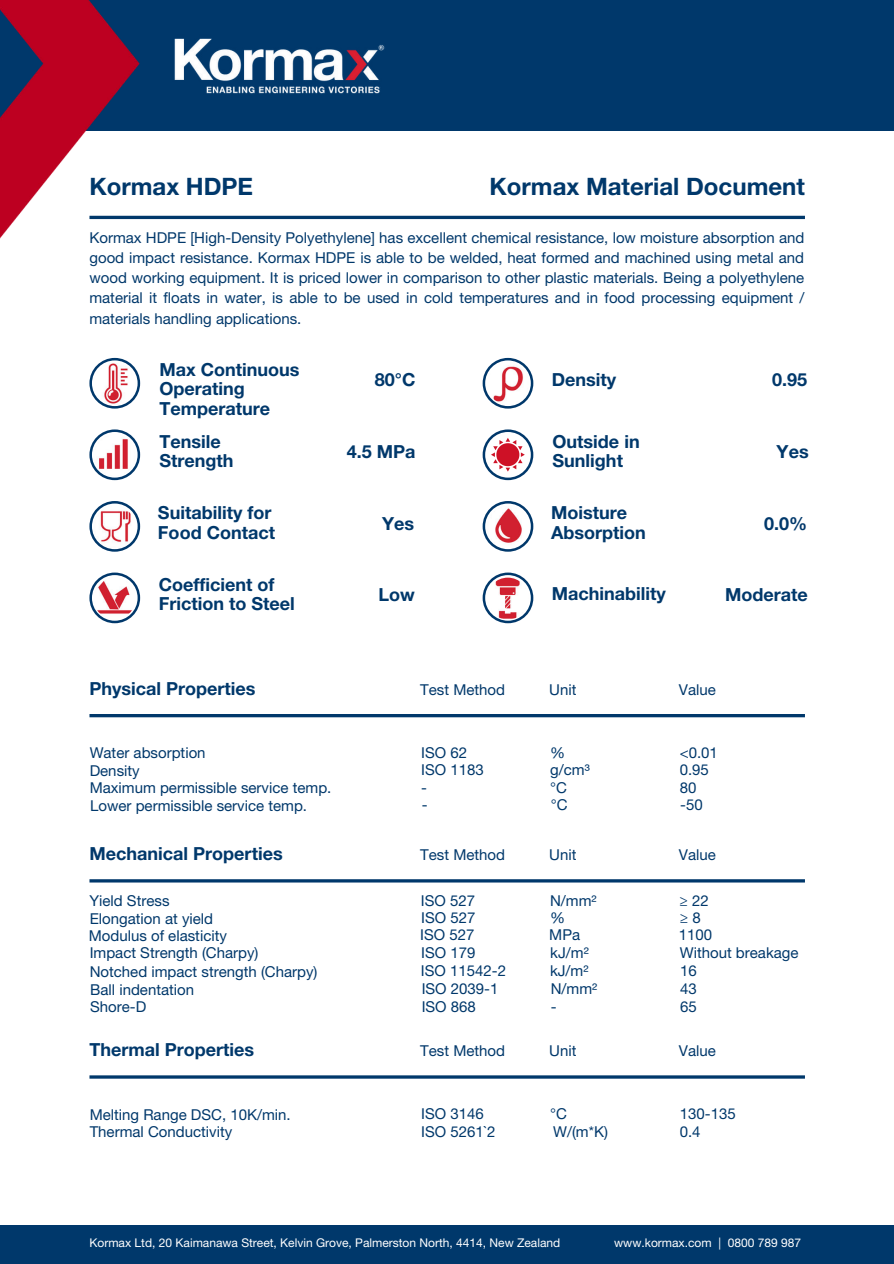
<style>
.page{position:relative;width:894px;height:1264px;background:#fff}
.page>*{position:absolute;margin:0;border:0;box-sizing:border-box;transform-origin:0 0}
.t1{font:700 24px "Helvetica Neue LT Std";color:#00386b}
.t2{font:700 18px/19.2px "Helvetica Neue LT Std";color:#00386b}
.t3{font:15px/20.2px "Helvetica Neue LT Std";color:#00386b;text-align:justify}
.t4{font:12px "Helvetica Neue LT Std";color:#fff}
</style>
<div class="page">
<div style="left:0;top:0;width:893px;height:131px;background:#00386b"></div>
<div style="left:0;top:1225px;width:893px;height:38px;background:#00386b"></div>
<img style="left:0;top:0;width:140px;height:239px">
<hr style="left:89px;top:216px;width:715px;height:3px;background:#00386b">
<svg style="left:482px;top:429px;width:51px;height:51px"></svg>
<svg style="left:89px;top:358px;width:51px;height:50px"></svg>
<img style="left:94px;top:363px;width:41px;height:42px;border-radius:50%">
<svg style="left:482px;top:358px;width:51px;height:50px"></svg>
<img style="left:486px;top:363px;width:42px;height:42px;border-radius:50%">
<svg style="left:89px;top:429px;width:51px;height:51px"></svg>
<img style="left:94px;top:434px;width:41px;height:42px;border-radius:50%">
<svg style="left:89px;top:501px;width:51px;height:50px"></svg>
<img style="left:94px;top:506px;width:41px;height:42px;border-radius:50%">
<svg style="left:482px;top:501px;width:51px;height:50px"></svg>
<img style="left:486px;top:506px;width:42px;height:42px;border-radius:50%">
<svg style="left:89px;top:572px;width:51px;height:51px"></svg>
<img style="left:94px;top:577px;width:41px;height:42px;border-radius:50%">
<svg style="left:482px;top:572px;width:51px;height:51px"></svg>
<img style="left:486px;top:577px;width:42px;height:42px;border-radius:50%">
<img style="left:174px;top:38px;width:211px;height:56px">
<hr style="left:89px;top:714px;width:715px;height:3px;background:#00386b">
<svg style="left:89px;top:879px;width:715px;height:3px;background:#134676"></svg>
<svg style="left:89px;top:1075px;width:715px;height:3px;background:#1f507c"></svg>
<h1 class="t1" style="left:89px;top:171px;width:165px">Kormax HDPE</h1>
<p class="t3" style="left:89px;top:227px;width:716px">Kormax HDPE [High-Density Polyethylene] has excellent chemical resistance, low moisture absorption and good impact resistance. Kormax HDPE is able to be welded, heat formed and machined using metal and wood working equipment. It is priced lower in comparison to other plastic materials. Being a polyethylene material it floats in water, is able to be used in cold temperatures and in food processing equipment / materials handling applications.</p>
<h1 class="t1" style="left:489px;top:171px;width:317px">Kormax Material Document</h1>
<p class="t2" style="left:159px;top:360px;width:142px">Max Continuous<br>Operating<br>Temperature</p>
<p class="t2" style="left:375px;top:370px;width:42px">80°C</p>
<p class="t2" style="left:551px;top:369px;width:66px">Density</p>
<p class="t2" style="left:772px;top:370px;width:37px">0.95</p>
<p class="t2" style="left:159px;top:431px;width:76px">Tensile<br>Strength</p>
<p class="t2" style="left:346px;top:441px;width:70px">4.5 MPa</p>
<p class="t2" style="left:552px;top:431px;width:89px">Outside in<br>Sunlight</p>
<p class="t2" style="left:776px;top:441px;width:34px">Yes</p>
<p class="t2" style="left:158px;top:503px;width:119px">Suitability for<br>Food Contact</p>
<p class="t2" style="left:382px;top:513px;width:34px">Yes</p>
<p class="t2" style="left:551px;top:503px;width:96px">Moisture<br>Absorption</p>
<p class="t2" style="left:764px;top:513px;width:45px">0.0%</p>
<p class="t2" style="left:159px;top:574px;width:138px">Coefficient of<br>Friction to Steel</p>
<p class="t2" style="left:378px;top:584px;width:38px">Low</p>
<p class="t2" style="left:551px;top:584px;width:116px">Machinability</p>
<p class="t2" style="left:725px;top:584px;width:84px">Moderate</p>
<p class="t2" style="left:89px;top:678px;width:168px">Physical Properties</p>
<p class="t3" style="left:420px;top:679px;width:86px">Test Method</p>
<p class="t3" style="left:549px;top:679px;width:29px">Unit</p>
<p class="t3" style="left:678px;top:679px;width:38px">Value</p>
<p class="t3" style="left:90px;top:742px;width:117px">Water absorption</p>
<p class="t3" style="left:421px;top:742px;width:47px">ISO 62</p>
<p class="t3" style="left:550px;top:742px;width:17px">%</p>
<p class="t3" style="left:679px;top:742px;width:40px">&lt;0.01</p>
<p class="t3" style="left:90px;top:760px;width:52px">Density</p>
<p class="t3" style="left:421px;top:759px;width:64px">ISO 1183</p>
<p class="t3" style="left:550px;top:759px;width:41px">g/cm³</p>
<p class="t3" style="left:679px;top:759px;width:31px">0.95</p>
<p class="t3" style="left:90px;top:777px;width:243px">Maximum permissible service temp.</p>
<p class="t3" style="left:421px;top:777px;width:7px">-</p>
<p class="t3" style="left:550px;top:777px;width:18px">°C</p>
<p class="t3" style="left:679px;top:777px;width:18px">80</p>
<p class="t3" style="left:90px;top:794px;width:218px">Lower permissible service temp.</p>
<p class="t3" style="left:421px;top:794px;width:7px">-</p>
<p class="t3" style="left:550px;top:794px;width:18px">°C</p>
<p class="t3" style="left:680px;top:794px;width:24px">-50</p>
<p class="t2" style="left:89px;top:843px;width:195px">Mechanical Properties</p>
<p class="t3" style="left:89px;top:890px;width:82px">Yield Stress</p>
<p class="t3" style="left:421px;top:890px;width:56px">ISO 527</p>
<p class="t3" style="left:550px;top:890px;width:48px">N/mm²</p>
<p class="t3" style="left:679px;top:890px;width:31px">≥ 22</p>
<p class="t3" style="left:90px;top:908px;width:125px">Elongation at yield</p>
<p class="t3" style="left:421px;top:907px;width:56px">ISO 527</p>
<p class="t3" style="left:550px;top:907px;width:17px">%</p>
<p class="t3" style="left:679px;top:907px;width:22px">≥ 8</p>
<p class="t3" style="left:420px;top:844px;width:86px">Test Method</p>
<p class="t3" style="left:549px;top:844px;width:29px">Unit</p>
<p class="t3" style="left:678px;top:844px;width:38px">Value</p>
<p class="t3" style="left:89px;top:925px;width:140px">Modulus of elasticity</p>
<p class="t3" style="left:420px;top:924px;width:56px">ISO 527</p>
<p class="t3" style="left:549px;top:924px;width:32px">MPa</p>
<p class="t3" style="left:678px;top:924px;width:35px">1100</p>
<p class="t3" style="left:90px;top:942px;width:170px">Impact Strength (Charpy)</p>
<p class="t3" style="left:421px;top:942px;width:56px">ISO 179</p>
<p class="t3" style="left:550px;top:942px;width:40px">kJ/m²</p>
<p class="t3" style="left:679px;top:942px;width:120px">Without breakage</p>
<p class="t3" style="left:90px;top:961px;width:229px">Notched impact strength (Charpy)</p>
<p class="t3" style="left:680px;top:960px;width:18px">16</p>
<p class="t3" style="left:421px;top:960px;width:87px">ISO 11542-2</p>
<p class="t3" style="left:550px;top:960px;width:40px">kJ/m²</p>
<p class="t3" style="left:90px;top:979px;width:105px">Ball indentation</p>
<p class="t3" style="left:421px;top:978px;width:78px">ISO 2039-1</p>
<p class="t3" style="left:550px;top:978px;width:48px">N/mm²</p>
<p class="t3" style="left:680px;top:978px;width:18px">43</p>
<p class="t3" style="left:90px;top:996px;width:58px">Shore-D</p>
<p class="t3" style="left:421px;top:996px;width:56px">ISO 868</p>
<p class="t3" style="left:550px;top:996px;width:7px">-</p>
<p class="t3" style="left:680px;top:996px;width:18px">65</p>
<p class="t2" style="left:89px;top:1039px;width:166px">Thermal Properties</p>
<p class="t3" style="left:420px;top:1040px;width:86px">Test Method</p>
<p class="t3" style="left:549px;top:1040px;width:29px">Unit</p>
<p class="t3" style="left:678px;top:1040px;width:38px">Value</p>
<p class="t3" style="left:90px;top:1104px;width:202px">Melting Range DSC, 10K/min.</p>
<p class="t3" style="left:421px;top:1103px;width:64px">ISO 3146</p>
<p class="t3" style="left:550px;top:1103px;width:18px">°C</p>
<p class="t3" style="left:679px;top:1103px;width:57px">130-135</p>
<p class="t3" style="left:90px;top:1121px;width:144px">Thermal Conductivity</p>
<p class="t3" style="left:421px;top:1120px;width:76px">ISO 5261`2</p>
<p class="t3" style="left:679px;top:1120px;width:22px">0.4</p>
<p class="t3" style="left:553px;top:1121px;width:56px">W/(m*K)</p>
<p class="t4" style="left:89px;top:1235px;width:472px">Kormax Ltd, 20 Kaimanawa Street, Kelvin Grove, Palmerston North, 4414, New Zealand</p>
<p class="t4" style="left:614px;top:1235px;width:188px">www.kormax.com | 0800 789 987</p>
</div>
